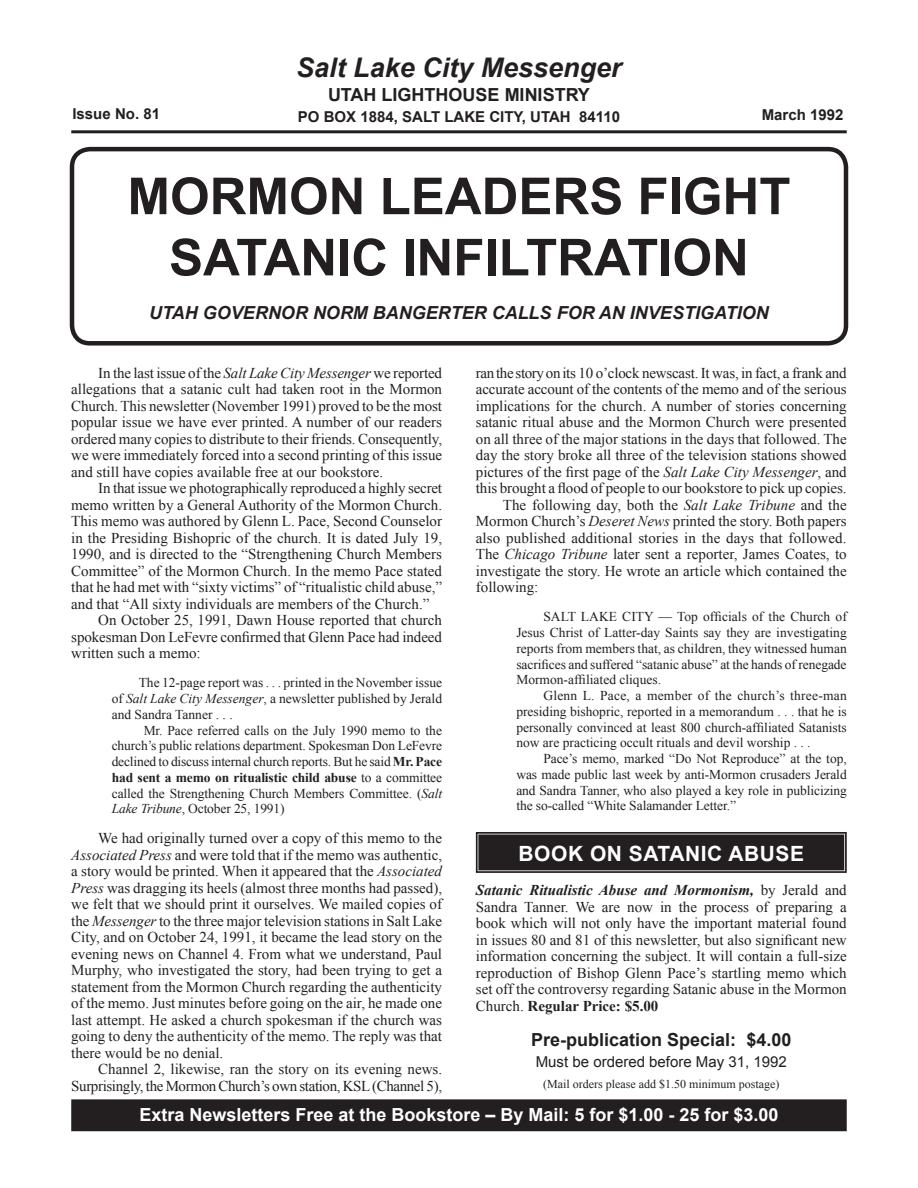
<style>
.page{position:relative;width:918px;height:1188px;background:#fff}
.page>*{position:absolute;margin:0;border:0;box-sizing:border-box;transform-origin:0 0}
.t1{font:700 51px "Arial";color:#231f20}
.t2{font:italic 700 27px "Arial";color:#231f20}
.t3{font:700 21px "Arial";letter-spacing:.025em;color:#fff}
.t4{font:700 18px "Arial";color:#fff}
.t5{font:700 18px "Arial";color:#231f20}
.t6{font:italic 700 18px "Arial";color:#231f20}
.Body_text{font:15px/16.5px "Times New Roman";color:#231f20;text-align:justify}
.Body_text-2{font:15px/16.5px "Times New Roman";letter-spacing:-.025em;color:#231f20;text-align:right}
.t7{font:700 15px "Arial";color:#231f20}
.t8{font:15px "Arial";color:#231f20}
.Quote_2{font:13.5px/15.8px "Times New Roman";color:#231f20;text-align:justify}
.Quote_1{font:13.5px/15.8px "Times New Roman";color:#231f20;text-align:justify}
.Quote_3{font:13.5px/15.8px "Times New Roman";letter-spacing:-.005em;color:#231f20;text-align:justify}
.t9{font:12px "Times New Roman";color:#231f20}
.s1{font-style:italic}
.s2{font-weight:700}
.s3{font-weight:700;font-style:italic}
</style>
<div class="page">
<hr style="left:71px;top:130px;width:776px;height:3px;background:#231f20">
<div style="left:70px;top:147px;width:778px;height:199px;border:4px solid #231f20;border-radius:18px"></div>
<div style="left:72px;top:1100px;width:774px;height:30px;background:#231f20"></div>
<div style="left:71px;top:1099px;width:776px;height:32px;border:2px solid #231f20"></div>
<svg style="left:475px;top:832px;width:372px;height:41px;background:#302c2d"></svg>
<div style="left:478px;top:835px;width:366px;height:35px;border:1px solid #231f20"></div>
<div style="left:480px;top:836px;width:362px;height:33px;border:2px solid #231f20"></div>
<p class="t2" style="left:296px;top:49px;width:327px">Salt Lake City Messenger</p>
<p class="t5" style="left:328px;top:83px;width:263px">UTAH LIGHTHOUSE MINISTRY</p>
<p class="t7" style="left:298px;top:107px;width:324px">PO BOX 1884, SALT LAKE CITY, UTAH 84110</p>
<p class="t7" style="left:72px;top:104px;width:89px">Issue No. 81</p>
<p class="t7" style="left:762px;top:104px;width:83px">March 1992</p>
<p class="t1" style="left:128px;top:162px;width:664px">MORMON LEADERS FIGHT</p>
<p class="t1" style="left:169px;top:223px;width:581px">SATANIC INFILTRATION</p>
<p class="t6" style="left:149px;top:300px;width:621px">UTAH GOVERNOR NORM BANGERTER CALLS FOR AN INVESTIGATION</p>
<p class="Body_text" style="left:71px;top:364px;width:372px;text-indent:27px">In the last issue of the <span class="s1">Salt Lake City Messenger</span> we reported allegations that a satanic cult had taken root in the Mormon Church. This newsletter (November 1991) proved to be the most popular issue we have ever printed. A number of our readers ordered many copies to distribute to their friends. Consequently, we were immediately forced into a second printing of this issue and still have copies available free at our bookstore.</p>
<p class="Body_text" style="left:71px;top:480px;width:372px;text-indent:27px">In that issue we photographically reproduced a highly secret memo written by a General Authority of the Mormon Church.<br>This memo was authored by Glenn L. Pace, Second Counselor in the Presiding Bishopric of the church. It is dated July 19, 1990, and is directed to the “Strengthening Church Members Committee” of the Mormon Church. In the memo Pace stated that he had met with “sixty victims” of “ritualistic child abuse,” and that “All sixty individuals are members of the Church.”</p>
<p class="Body_text" style="left:71px;top:612px;width:372px;text-indent:27px">On October 25, 1991, Dawn House reported that church spokesman Don LeFevre confirmed that Glenn Pace had indeed written such a memo:</p>
<p class="Quote_1" style="left:112px;top:675px;width:332px;text-indent:27px">The 12-page report was . . . printed in the November issue of <span class="s1">Salt Lake City Messenger</span>, a newsletter published by Jerald and Sandra Tanner . . .</p>
<p class="Quote_3" style="left:112px;top:722px;width:332px;text-indent:32px">Mr. Pace referred calls on the July 1990 memo to the church’s public relations department. Spokesman Don LeFevre declined to discuss internal church reports. But he said <span class="s2">Mr. Pace had sent a memo on ritualistic child abuse</span> to a committee called the Strengthening Church Members Committee. (<span class="s1">Salt Lake Tribune</span>, October 25, 1991)</p>
<p class="Body_text" style="left:71px;top:830px;width:372px;text-indent:27px">We had originally turned over a copy of this memo to the <span class="s1">Associated Press</span> and were told that if the memo was authentic, a story would be printed. When it appeared that the <span class="s1">Associated Press</span> was dragging its heels (almost three months had passed), we felt that we should print it ourselves. We mailed copies of the <span class="s1">Messenger</span> to the three major television stations in Salt Lake City, and on October 24, 1991, it became the lead story on the evening news on Channel 4. From what we understand, Paul Murphy, who investigated the story, had been trying to get a statement from the Mormon Church regarding the authenticity of the memo. Just minutes before going on the air, he made one last attempt. He asked a church spokesman if the church was going to deny the authenticity of the memo. The reply was that there would be no denial.</p>
<p class="Body_text-2" style="left:71px;top:1061px;width:372px">Channel 2, likewise, ran the story on its evening news.<br>Surprisingly, the Mormon Church’s own station, KSL (Channel 5),</p>
<p class="Body_text" style="left:476px;top:364px;width:372px">ran the story on its 10 o’clock newscast. It was, in fact, a frank and accurate account of the contents of the memo and of the serious implications for the church. A number of stories concerning satanic ritual abuse and the Mormon Church were presented on all three of the major stations in the days that followed. The day the story broke all three of the television stations showed pictures of the first page of the <span class="s1">Salt Lake City Messenger</span>, and this brought a flood of people to our bookstore to pick up copies.</p>
<p class="Body_text" style="left:476px;top:496px;width:372px;text-indent:27px">The following day, both the <span class="s1">Salt Lake Tribune</span> and the Mormon Church’s <span class="s1">Deseret News</span> printed the story. Both papers also published additional stories in the days that followed.<br>The <span class="s1">Chicago Tribune</span> later sent a reporter, James Coates, to investigate the story. He wrote an article which contained the following:</p>
<p class="Quote_1" style="left:516px;top:609px;width:332px;text-indent:27px">SALT LAKE CITY — Top officials of the Church of Jesus Christ of Latter-day Saints say they are investigating reports from members that, as children, they witnessed human sacrifices and suffered “satanic abuse” at the hands of renegade Mormon-affiliated cliques.</p>
<p class="Quote_2" style="left:516px;top:688px;width:332px;text-indent:27px">Glenn L. Pace, a member of the church’s three-man presiding bishopric, reported in a memorandum . . . that he is personally convinced at least 800 church-affiliated Satanists now are practicing occult rituals and devil worship . . .</p>
<p class="Quote_2" style="left:516px;top:751px;width:332px;text-indent:27px">Pace’s memo, marked “Do Not Reproduce” at the top, was made public last week by anti-Mormon crusaders Jerald and Sandra Tanner, who also played a key role in publicizing the so-called “White Salamander Letter.”</p>
<p class="t3" style="left:519px;top:839px;width:287px">BOOK ON SATANIC ABUSE</p>
<p class="Body_text" style="left:476px;top:882px;width:372px"><span class="s3">Satanic Ritualistic Abuse and Mormonism,</span> by Jerald and Sandra Tanner. We are now in the process of preparing a book which will not only have the important material found in issues 80 and 81 of this newsletter, but also significant new information concerning the subject. It will contain a full-size reproduction of Bishop Glenn Pace’s startling memo which set off the controversy regarding Satanic abuse in the Mormon Church. <span class="s2">Regular Price: $5.00</span></p>
<p class="t5" style="left:531px;top:1027px;width:262px">Pre-publication Special: $4.00</p>
<p class="t8" style="left:536px;top:1051px;width:252px">Must be ordered before May 31, 1992</p>
<p class="t9" style="left:543px;top:1075px;width:238px">(Mail orders please add $1.50 minimum postage)</p>
<p class="t4" style="left:139px;top:1103px;width:641px">Extra Newsletters Free at the Bookstore – By Mail: 5 for $1.00 - 25 for $3.00</p>
</div>
